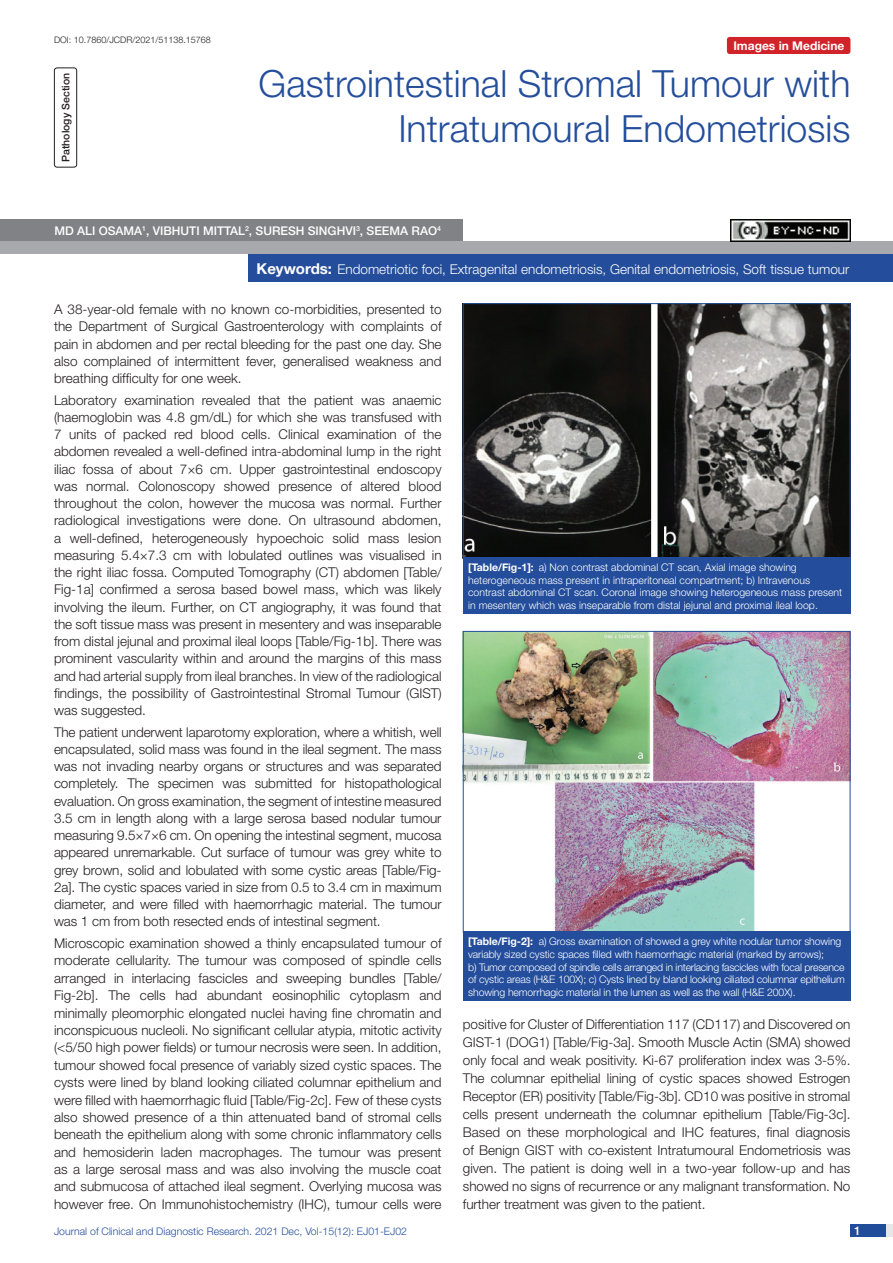
<style>
.page{position:relative;width:893px;height:1263px;background:#fff}
.page>*{position:absolute;margin:0;border:0;box-sizing:border-box;transform-origin:0 0}
.t1{font:300 37.5px/45px "Helvetica Neue";color:#244e9b;text-align:right}
.Body_text{font:300 13.5px/17.2px "Helvetica Neue";color:#231f20;text-align:justify}
.Key_words{font:300 13.5px "Helvetica Neue";color:#fff}
.Author{font:500 12px "Helvetica Neue";color:#fff}
.t2{font:700 12px "Helvetica Neue";color:#fff}
.TABLE_FIG{font:300 10.5px/12.6px "Helvetica Neue";letter-spacing:-.01em;color:#fff}
.t3{font:300 10.5px "Helvetica Neue";color:#244e9b}
.section{font:500 10.5px "Helvetica Neue";color:#231f20}
.DOI{font:300 9px "Helvetica Neue";color:#231f20}
.Author-2{font:500 7.05px "Helvetica Neue";color:#fff}
.s1{font-weight:700;font-size:15px}
.s2{font-weight:700}
</style>
<div class="page">
<div style="left:850px;top:1224px;width:43px;height:13px;background:#e6e7e9"></div>
<div style="left:850px;top:1224px;width:35px;height:13px;background:#214c99"></div>
<div style="left:727px;top:37px;width:123px;height:17px;background:#d1232a;border-radius:3px"></div>
<div style="left:54px;top:68px;width:23px;height:100px;border:1px solid #231f20;border-radius:3px"></div>
<div style="left:0;top:219px;width:463px;height:23px;background:#808285"></div>
<div style="left:248px;top:254px;width:645px;height:28px;background:#244e9b"></div>
<img style="left:465px;top:305px;width:383px;height:251px">
<div style="left:463px;top:303px;width:387px;height:255px;border:1px solid #244e9b"></div>
<div style="left:463px;top:557px;width:387px;height:57px;background:#244e9b"></div>
<img style="left:465px;top:633px;width:383px;height:297px">
<div style="left:463px;top:631px;width:387px;height:301px;border:1px solid #244e9b"></div>
<div style="left:463px;top:932px;width:387px;height:69px;background:#244e9b"></div>
<div style="left:0;top:242px;width:893px;height:12px;background:#a8a9ad"></div>
<img style="left:730px;top:219px;width:120px;height:23px">
<p class="DOI" style="left:54px;top:35px;width:158px">DOI: 10.7860/JCDR/2021/51138.15768</p>
<p class="t2" style="left:733px;top:38px;width:113px">Images in Medicine</p>
<p class="section" style="left:60px;top:162px;width:90px;rotate:-90deg">PATHOLOGY SECTION</p>
<p class="t1" style="left:259px;top:60px;width:593px">Gastrointestinal Stromal Tumour with<br>Intratumoural Endometriosis</p>
<p class="Author" style="left:54px;top:223px;width:63px">MD ALI OSAMA</p>
<p class="Author" style="left:142px;top:223px;width:279px"><sup>1</sup>, VIBHUTI MITTAL<sup>2</sup>, SURESH SINGHVI<sup>3</sup>, SEEMA RAO</p>
<p class="Author-2" style="left:437px;top:224px;width:5px">4</p>
<p class="Key_words" style="left:256px;top:260px;width:594px"><span class="s1">Keywords:</span> Endometriotic foci, Extragenital endometriosis, Genital endometriosis, Soft tissue tumour</p>
<p class="Body_text" style="left:54px;top:300px;width:389px">A 38-year-old female with no known co-morbidities, presented to the Department of Surgical Gastroenterology with complaints of pain in abdomen and per rectal bleeding for the past one day. She also complained of intermittent fever, generalised weakness and breathing difficulty for one week.</p>
<p class="Body_text" style="left:54px;top:391px;width:389px">Laboratory examination revealed that the patient was anaemic (haemoglobin was 4.8 gm/dL) for which she was transfused with 7 units of packed red blood cells. Clinical examination of the abdomen revealed a well-defined intra-abdominal lump in the right iliac fossa of about 7×6 cm. Upper gastrointestinal endoscopy was normal. Colonoscopy showed presence of altered blood throughout the colon, however the mucosa was normal. Further radiological investigations were done. On ultrasound abdomen, a well-defined, heterogeneously hypoechoic solid mass lesion measuring 5.4×7.3 cm with lobulated outlines was visualised in the right iliac fossa. Computed Tomography (CT) abdomen [Table/ Fig-1a] confirmed a serosa based bowel mass, which was likely involving the ileum. Further, on CT angiography, it was found that the soft tissue mass was present in mesentery and was inseparable from distal jejunal and proximal ileal loops [Table/Fig-1b]. There was prominent vascularity within and around the margins of this mass and had arterial supply from ileal branches. In view of the radiological findings, the possibility of Gastrointestinal Stromal Tumour (GIST) was suggested.</p>
<p class="Body_text" style="left:54px;top:723px;width:389px">The patient underwent laparotomy exploration, where a whitish, well encapsulated, solid mass was found in the ileal segment. The mass was not invading nearby organs or structures and was separated completely. The specimen was submitted for histopathological evaluation. On gross examination, the segment of intestine measured 3.5 cm in length along with a large serosa based nodular tumour measuring 9.5×7×6 cm. On opening the intestinal segment, mucosa appeared unremarkable. Cut surface of tumour was grey white to grey brown, solid and lobulated with some cystic areas [Table/Fig-2a]. The cystic spaces varied in size from 0.5 to 3.4 cm in maximum diameter, and were filled with haemorrhagic material. The tumour was 1 cm from both resected ends of intestinal segment.</p>
<p class="Body_text" style="left:54px;top:934px;width:389px">Microscopic examination showed a thinly encapsulated tumour of moderate cellularity. The tumour was composed of spindle cells arranged in interlacing fascicles and sweeping bundles [Table/ Fig-2b]. The cells had abundant eosinophilic cytoplasm and minimally pleomorphic elongated nuclei having fine chromatin and inconspicuous nucleoli. No significant cellular atypia, mitotic activity (&lt;5/50 high power fields) or tumour necrosis were seen. In addition, tumour showed focal presence of variably sized cystic spaces. The cysts were lined by bland looking ciliated columnar epithelium and were filled with haemorrhagic fluid [Table/Fig-2c]. Few of these cysts also showed presence of a thin attenuated band of stromal cells beneath the epithelium along with some chronic inflammatory cells and hemosiderin laden macrophages. The tumour was present as a large serosal mass and was also involving the muscle coat and submucosa of attached ileal segment. Overlying mucosa was however free. On Immunohistochemistry (IHC), tumour cells were</p>
<p class="TABLE_FIG" style="left:468px;top:561px;width:376px"><span class="s2">[Table/Fig-1]:</span> a) Non contrast abdominal CT scan, Axial image showing heterogeneous mass present in intraperitoneal compartment; b) Intravenous contrast abdominal CT scan. Coronal image showing heterogeneous mass present in mesentery which was inseparable from distal jejunal and proximal ileal loop.</p>
<p class="TABLE_FIG" style="left:468px;top:935px;width:378px"><span class="s2">[Table/Fig-2]:</span> a) Gross examination of showed a grey white nodular tumor showing variably sized cystic spaces filled with haemorrhagic material (marked by arrows);<br>b) Tumor composed of spindle cells arranged in interlacing fascicles with focal presence of cystic areas (H&amp;E 100X); c) Cysts lined by bland looking ciliated columnar epithelium showing hemorrhagic material in the lumen as well as the wall (H&amp;E 200X).</p>
<p class="Body_text" style="left:463px;top:1015px;width:389px;line-height:18px">positive for Cluster of Differentiation 117 (CD117) and Discovered on GIST-1 (DOG1) [Table/Fig-3a]. Smooth Muscle Actin (SMA) showed only focal and weak positivity. Ki-67 proliferation index was 3-5%.<br>The columnar epithelial lining of cystic spaces showed Estrogen Receptor (ER) positivity [Table/Fig-3b]. CD10 was positive in stromal cells present underneath the columnar epithelium [Table/Fig-3c].<br>Based on these morphological and IHC features, final diagnosis of Benign GIST with co-existent Intratumoural Endometriosis was given. The patient is doing well in a two-year follow-up and has showed no signs of recurrence or any malignant transformation. No further treatment was given to the patient.</p>
<p class="t3" style="left:54px;top:1225px;width:355px">Journal of Clinical and Diagnostic Research. 2021 Dec, Vol-15(12): EJ01-EJ02</p>
<p class="Author" style="left:854px;top:1223px;width:8px">1</p>
</div>
